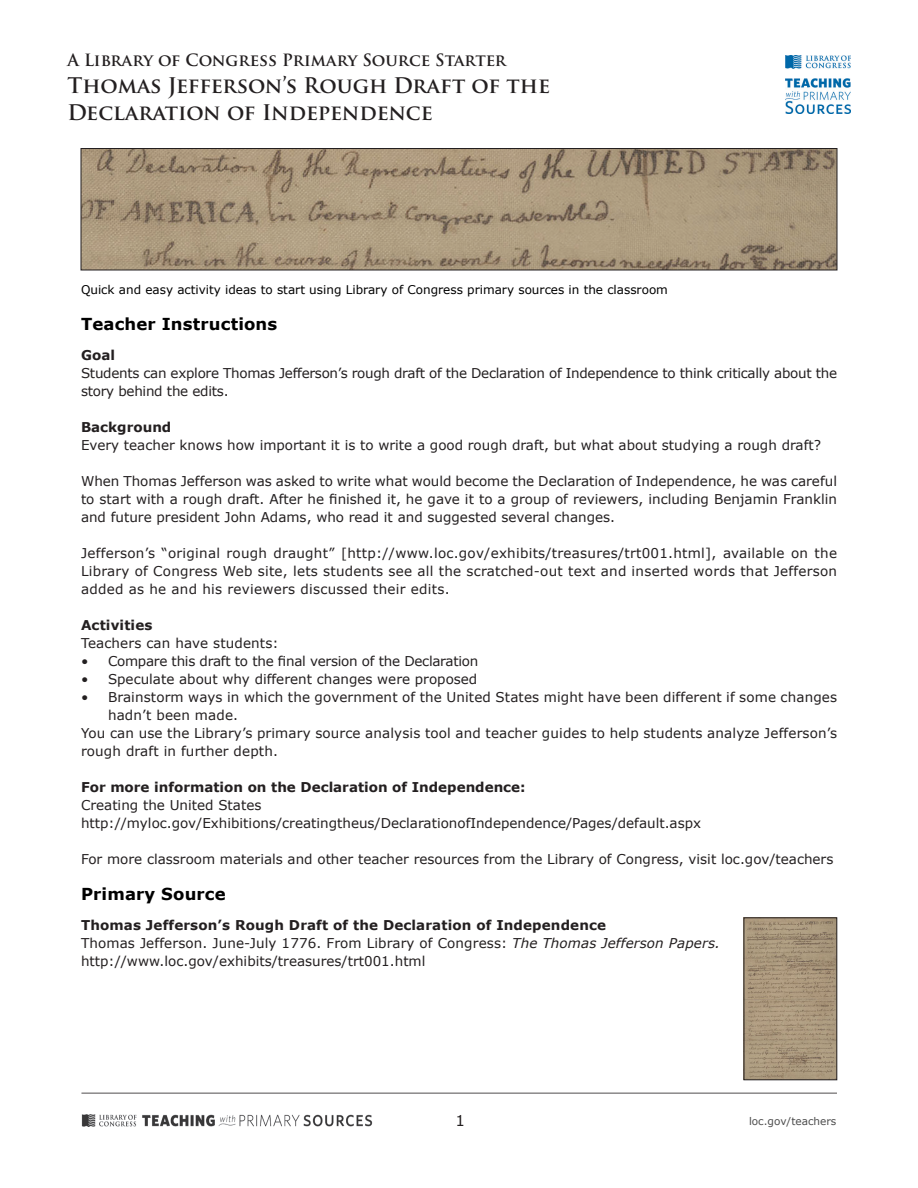
<style>
.page{position:relative;width:918px;height:1188px;background:#fff}
.page>*{position:absolute;margin:0;border:0;box-sizing:border-box;transform-origin:0 0}
.t1{font:700 21px/27px "Trajan Pro";letter-spacing:-.005em;color:#231f20}
.t2{font:700 16.5px "Trajan Pro";color:#231f20}
.t3{font:700 16.5px "Verdana";letter-spacing:.01em;color:#000}
.t4{font:15px "Verdana";color:#231f20}
.t5{font:13.5px/18px "Verdana";color:#231f20}
.t6{font:13.5px/18px "Verdana";letter-spacing:-.02em;color:#231f20}
.t7{font:12px "Verdana";color:#000}
.t8{font:10.5px "Verdana";color:#4d4d4d}
.s1{font-weight:700}
.s2{font-style:italic}
</style>
<div class="page">
<img style="left:786px;top:56px;width:64px;height:58px">
<img style="left:83px;top:150px;width:752px;height:118px">
<div style="left:81px;top:148px;width:756px;height:122px;border:1px solid #231f20"></div>
<img style="left:746px;top:920px;width:89px;height:158px">
<div style="left:744px;top:918px;width:93px;height:162px;border:1px solid #231f20"></div>
<img style="left:81px;top:1115px;width:292px;height:11px">
<hr style="left:81px;top:1093px;width:756px;height:1px;background:#231f20">
<h1 class="t2" style="left:68px;top:50px;width:440px">A Library of Congress Primary Source Starter</h1>
<h1 class="t1" style="left:68px;top:73px;width:484px">Thomas Jefferson’s Rough Draft of the<br>Declaration of Independence</h1>
<p class="t7" style="left:81px;top:282px;width:588px">Quick and easy activity ideas to start using Library of Congress primary sources in the classroom</p>
<h2 class="t3" style="left:81px;top:313px;width:198px">Teacher Instructions</h2>
<p class="t6" style="left:81px;top:345px;width:758px"><span class="s1">Goal<br></span>Students can explore Thomas Jefferson’s rough draft of the Declaration of Independence to think critically about the story behind the edits.</p>
<p class="t5" style="left:81px;top:417px;width:742px"><span class="s1">Background<br></span>Every teacher knows how important it is to write a good rough draft, but what about studying a rough draft?</p>
<p class="t5" style="left:81px;top:471px;width:758px;text-align:justify">When Thomas Jefferson was asked to write what would become the Declaration of Independence, he was careful to start with a rough draft. After he finished it, he gave it to a group of reviewers, including Benjamin Franklin and future president John Adams, who read it and suggested several changes.</p>
<p class="t5" style="left:81px;top:543px;width:758px;text-align:justify">Jefferson’s “original rough draught” [http://www.loc.gov/exhibits/treasures/trt001.html], available on the Library of Congress Web site, lets students see all the scratched-out text and inserted words that Jefferson added as he and his reviewers discussed their edits.</p>
<p class="t5" style="left:81px;top:615px;width:199px"><span class="s1">Activities<br></span>Teachers can have students:</p>
<p class="t6" style="left:81px;top:651px;width:399px">• Compare this draft to the final version of the Declaration</p>
<p class="t5" style="left:81px;top:669px;width:398px">• Speculate about why different changes were proposed</p>
<p class="t5" style="left:81px;top:687px;width:758px">• Brainstorm ways in which the government of the United States might have been different if some changes</p>
<p class="t5" style="left:108px;top:705px;width:132px">hadn’t been made.</p>
<p class="t5" style="left:81px;top:723px;width:758px">You can use the Library’s primary source analysis tool and teacher guides to help students analyze Jefferson’s</p>
<p class="t5" style="left:81px;top:741px;width:198px">rough draft in further depth.</p>
<p class="t5" style="left:81px;top:777px;width:622px"><span class="s1">For more information on the Declaration of Independence:<br></span>Creating the United States http://myloc.gov/Exhibitions/creatingtheus/DeclarationofIndependence/Pages/default.aspx</p>
<p class="t5" style="left:81px;top:849px;width:754px">For more classroom materials and other teacher resources from the Library of Congress, visit loc.gov/teachers</p>
<h2 class="t3" style="left:81px;top:883px;width:146px">Primary Source</h2>
<p class="t5" style="left:81px;top:915px;width:641px"><span class="s1">Thomas Jefferson’s Rough Draft of the Declaration of Independence<br></span>Thomas Jefferson. June-July 1776. From Library of Congress: <span class="s2">The Thomas Jefferson Papers. </span>http://www.loc.gov/exhibits/treasures/trt001.html</p>
<p class="t4" style="left:456px;top:1111px;width:11px">1</p>
<p class="t8" style="left:749px;top:1114px;width:89px">loc.gov/teachers</p>
</div>
